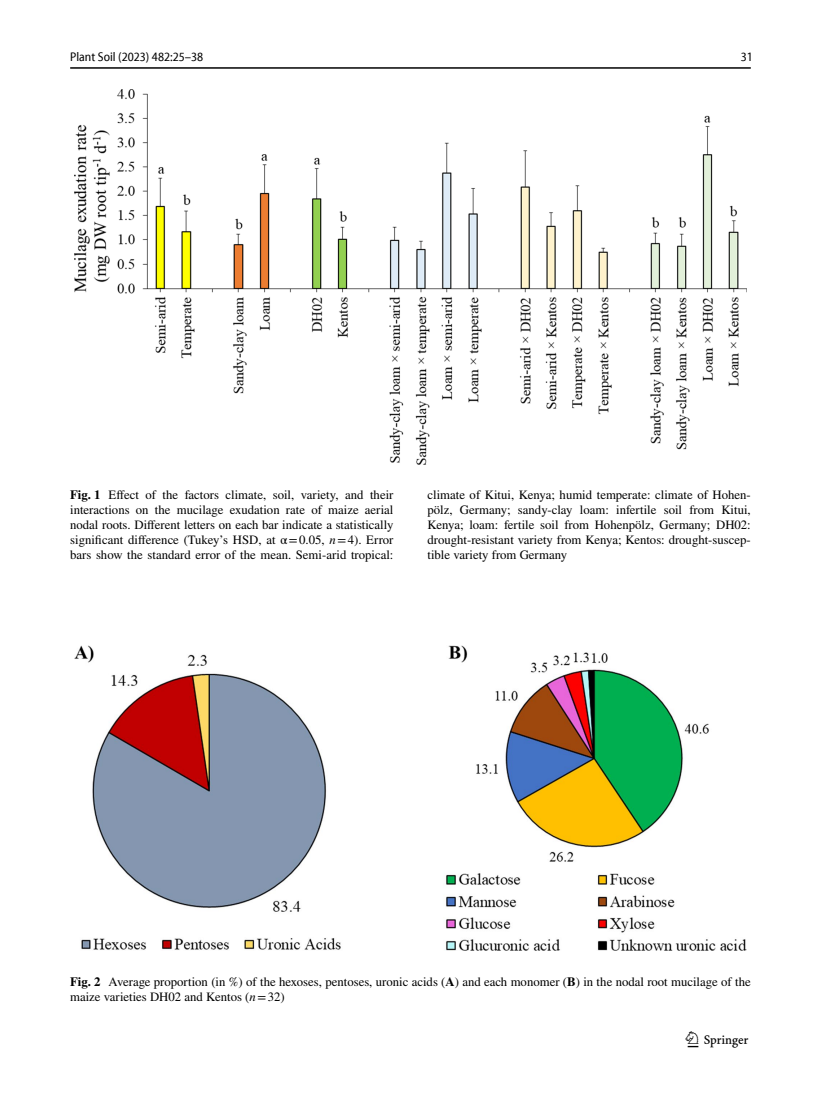
<style>
.page{position:relative;width:821px;height:1106px;background:#fff}
.page>*{position:absolute;margin:0;border:0;box-sizing:border-box;transform-origin:0 0}
.t1{font:22.5px "Springnew Regular 3";color:#000}
.t2{font:12.75px/15px "STIX";color:#000;text-align:justify}
.t3{font:semi-condensed 12.75px "Myriad Pro Unic";color:#000}
.t4{font:12.75px "Myriad Pro Unic Semi Condensed 2";color:#000}
.s1{font-weight:700}
.s2{font-style:italic}
</style>
<div class="page">
<hr style="left:70px;top:67px;width:680px;height:2px;background:#000">
<img style="left:74px;top:89px;width:672px;height:375px">
<img style="left:74px;top:646px;width:672px;height:304px">
<p class="t3" style="left:70px;top:52px;width:135px">Plant Soil (2023) 482:25–38</p>
<p class="t4" style="left:741px;top:52px;width:14px">31</p>
<p class="t2" style="left:70px;top:488px;width:325px"><span class="s1">Fig. 1</span> Effect of the factors climate, soil, variety, and their interactions on the mucilage exudation rate of maize aerial nodal roots. Different letters on each bar indicate a statistically significant difference (Tukey’s HSD, at α=0.05, <span class="s2">n</span>=4). Error bars show the standard error of the mean. Semi-arid tropical:</p>
<p class="t2" style="left:427px;top:488px;width:325px">climate of Kitui, Kenya; humid temperate: climate of Hohen&shy;pölz, Germany; sandy-clay loam: infertile soil from Kitui, Kenya; loam: fertile soil from Hohenpölz, Germany; DH02: drought-resistant variety from Kenya; Kentos: drought-suscep&shy;tible variety from Germany</p>
<p class="t2" style="left:70px;top:974px;width:682px"><span class="s1">Fig. 2</span> Average proportion (in %) of the hexoses, pentoses, uronic acids (<span class="s1">A</span>) and each monomer (<span class="s1">B</span>) in the nodal root mucilage of the maize varieties DH02 and Kentos (<span class="s2">n</span>=32)</p>
<h1 class="t1" style="left:687px;top:1031px;width:62px">1 3</h1>
</div>
